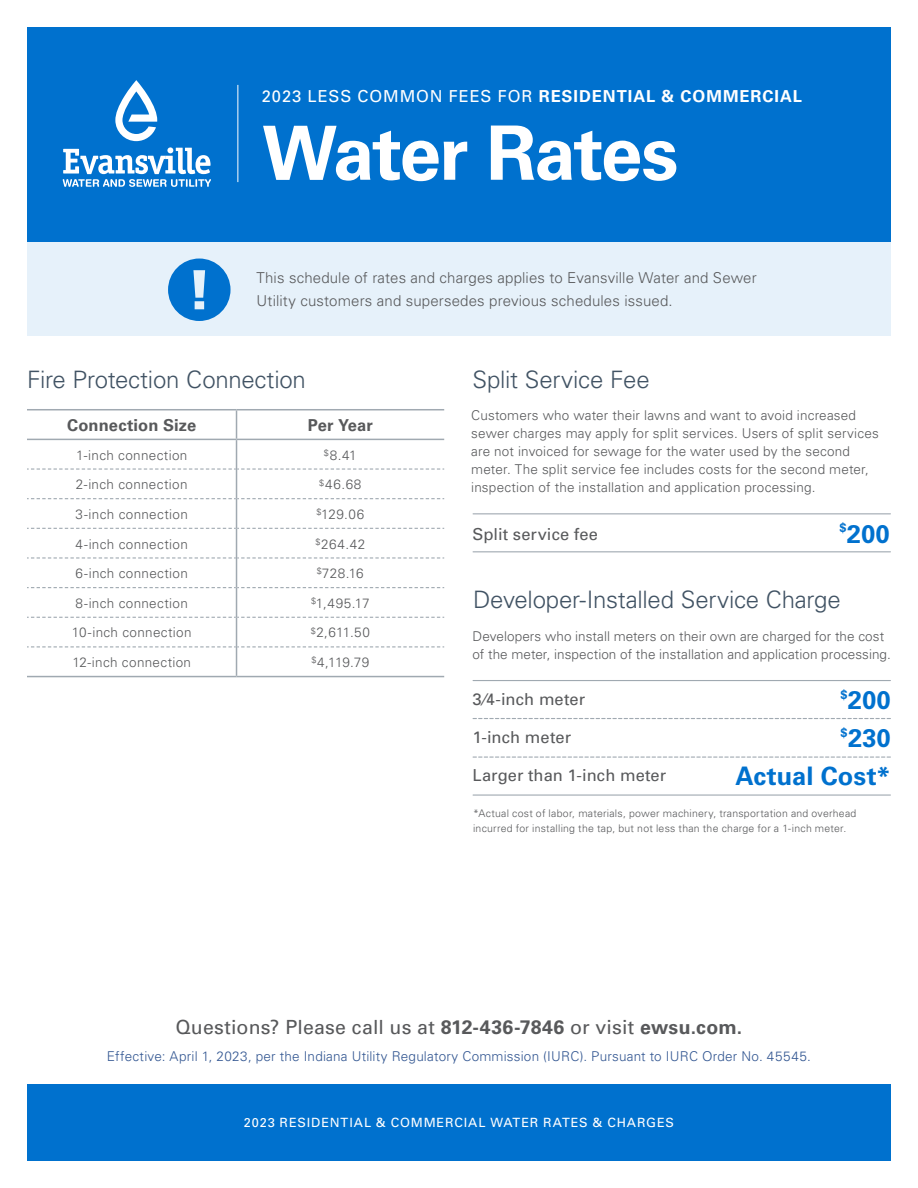
<style>
.page{position:relative;width:918px;height:1188px;background:#fff}
.page>*{position:absolute;margin:0;border:0;box-sizing:border-box;transform-origin:0 0}
.t1{font:700 75px "Univers LT Pro 65";letter-spacing:-.025em;color:#fff}
.t2{font:700 25.5px/38px "Univers LT Pro 65";color:#0071ce}
.t3{font:300 24px "Univers";letter-spacing:-.01em;color:#415364}
.t4{font:19.5px "Univers";letter-spacing:.01em;color:#58595b}
.t5{font:16.5px "Univers";letter-spacing:.005em;color:#58595b}
.t6{font:700 16.5px "Univers LT Pro 65";letter-spacing:.06em;color:#fff}
.t7{font:700 16.5px "Univers LT Pro 65";letter-spacing:.005em;color:#58595b}
.t8{font:300 15px/22.5px "Univers";letter-spacing:.01em;color:#58595b}
.t9{font:300 13.5px/18px "Univers";letter-spacing:.015em;color:#58595b}
.t10{font:300 13.5px "Univers";letter-spacing:.015em;color:#335792}
.t11{font:12.75px "Univers";letter-spacing:.07em;color:#fff}
.t12{font:700 12.75px "Univers LT Pro 65";color:#0071ce}
.t13{font:300 10.5px/15px "Univers";letter-spacing:.025em;color:#58595b}
.s1{font-family:"Univers";font-weight:400}
.s2{font-family:"Univers LT Pro 65";font-weight:700}
</style>
<div class="page">
<hr style="left:473px;top:513px;width:417px;height:1px;background:#a0a9b1">
<hr style="left:473px;top:551px;width:417px;height:1px;background:#a0a9b1">
<svg style="left:27px;top:557px;width:417px;height:2px"></svg>
<hr style="left:27px;top:409px;width:210px;height:1px;background:#a0a9b1">
<hr style="left:237px;top:409px;width:207px;height:1px;background:#a0a9b1">
<svg style="left:27px;top:410px;width:417px;height:60px"></svg>
<hr style="left:236px;top:469px;width:1px;height:30px;background:#a0a9b1">
<svg style="left:27px;top:498px;width:417px;height:31px"></svg>
<hr style="left:236px;top:528px;width:1px;height:30px;background:#a0a9b1">
<hr style="left:236px;top:558px;width:1px;height:30px;background:#a0a9b1">
<svg style="left:27px;top:587px;width:417px;height:31px"></svg>
<hr style="left:236px;top:617px;width:1px;height:30px;background:#a0a9b1">
<svg style="left:27px;top:646px;width:417px;height:30px"></svg>
<hr style="left:27px;top:676px;width:210px;height:1px;background:#a0a9b1">
<hr style="left:237px;top:676px;width:207px;height:1px;background:#a0a9b1">
<hr style="left:473px;top:680px;width:417px;height:1px;background:#a0a9b1">
<svg style="left:473px;top:718px;width:417px;height:1px"></svg>
<hr style="left:473px;top:794px;width:417px;height:2px;background:#a0a9b1">
<svg style="left:473px;top:757px;width:417px;height:1px"></svg>
<div style="left:27px;top:242px;width:864px;height:94px;background:#e6f1fa"></div>
<div style="left:27px;top:27px;width:864px;height:215px;background:#0071ce"></div>
<div style="left:168px;top:259px;width:63px;height:62px;background:#0071ce;border-radius:50%"></div>
<svg style="left:193px;top:270px;width:12px;height:39px"></svg>
<hr style="left:237px;top:85px;width:1px;height:97px;background:#fff">
<svg style="left:115px;top:80px;width:42px;height:61px"></svg>
<svg style="left:63px;top:147px;width:148px;height:40px"></svg>
<div style="left:27px;top:1085px;width:864px;height:76px;background:#0071ce"></div>
<p class="t6" style="left:262px;top:84px;width:542px"><span class="s1">2023 LESS COMMON FEES FOR</span> RESIDENTIAL &amp; COMMERCIAL</p>
<h1 class="t1" style="left:262px;top:100px;width:418px">Water Rates</h1>
<p class="t8" style="left:256px;top:267px;width:502px">This schedule of rates and charges applies to Evansville Water and Sewer<br>Utility customers and supersedes previous schedules issued.</p>
<h3 class="t3" style="left:27px;top:365px;width:280px">Fire Protection Connection</h3>
<h3 class="t3" style="left:472px;top:365px;width:179px">Split Service Fee</h3>
<p class="t7" style="left:67px;top:413px;width:131px">Connection Size</p>
<p class="t7" style="left:308px;top:413px;width:67px">Per Year</p>
<p class="t9" style="left:76px;top:445px;width:113px">1-inch connection</p>
<p class="t9" style="left:324px;top:445px;width:34px"><sup>$</sup>8.41</p>
<p class="t9" style="left:76px;top:475px;width:113px">2-inch connection</p>
<p class="t9" style="left:319px;top:475px;width:44px"><sup>$</sup>46.68</p>
<p class="t9" style="left:76px;top:505px;width:114px">3-inch connection</p>
<p class="t9" style="left:316px;top:505px;width:49px"><sup>$</sup>129.06</p>
<p class="t9" style="left:76px;top:534px;width:114px">4-inch connection</p>
<p class="t9" style="left:316px;top:534px;width:51px"><sup>$</sup>264.42</p>
<p class="t9" style="left:76px;top:564px;width:114px">6-inch connection</p>
<p class="t9" style="left:317px;top:564px;width:48px"><sup>$</sup>728.16</p>
<p class="t9" style="left:76px;top:594px;width:114px">8-inch connection</p>
<p class="t9" style="left:311px;top:594px;width:60px"><sup>$</sup>1,495.17</p>
<p class="t9" style="left:72px;top:623px;width:121px">10-inch connection</p>
<p class="t9" style="left:311px;top:623px;width:61px"><sup>$</sup>2,611.50</p>
<p class="t9" style="left:72px;top:653px;width:120px">12-inch connection</p>
<p class="t9" style="left:311px;top:653px;width:60px"><sup>$</sup>4,119.79</p>
<p class="t9" style="left:471px;top:406px;width:409px">Customers who water their lawns and want to avoid increased sewer charges may apply for split services. Users of split services are not invoiced for sewage for the water used by the second meter. The split service fee includes costs for the second meter, inspection of the installation and application processing.</p>
<p class="t12" style="left:840px;top:519px;width:9px">$</p>
<p class="t5" style="left:472px;top:524px;width:127px">Split service fee</p>
<h2 class="t2" style="left:847px;top:513px;width:44px">200</h2>
<h3 class="t3" style="left:473px;top:585px;width:369px">Developer-Installed Service Charge</h3>
<p class="t9" style="left:472px;top:626px;width:420px">Developers who install meters on their own are charged for the cost of the meter, inspection of the installation and application processing.</p>
<h2 class="t2" style="left:841px;top:680px;width:52px"><sup>$</sup>200 <sup>$</sup>230</h2>
<p class="t5" style="left:472px;top:689px;width:114px">3⁄4-inch meter</p>
<p class="t5" style="left:472px;top:727px;width:100px">1-inch meter</p>
<p class="t5" style="left:472px;top:764px;width:195px">Larger than 1-inch meter</p>
<h2 class="t2" style="left:735px;top:755px;width:157px">Actual Cost*</h2>
<p class="t13" style="left:473px;top:806px;width:385px">*Actual cost of labor, materials, power machinery, transportation and overhead incurred for installing the tap, but not less than the charge for a 1-inch meter.</p>
<h3 class="t4" style="left:176px;top:1015px;width:568px">Questions? Please call us at <span class="s2">812-436-7846</span> or visit <span class="s2">ewsu.com.</span></h3>
<p class="t10" style="left:107px;top:1048px;width:706px">Effective: April 1, 2023, per the Indiana Utility Regulatory Commission (IURC). Pursuant to IURC Order No. 45545.</p>
<p class="t11" style="left:244px;top:1115px;width:432px">2023 RESIDENTIAL &amp; COMMERCIAL WATER RATES &amp; CHARGES</p>
</div>
